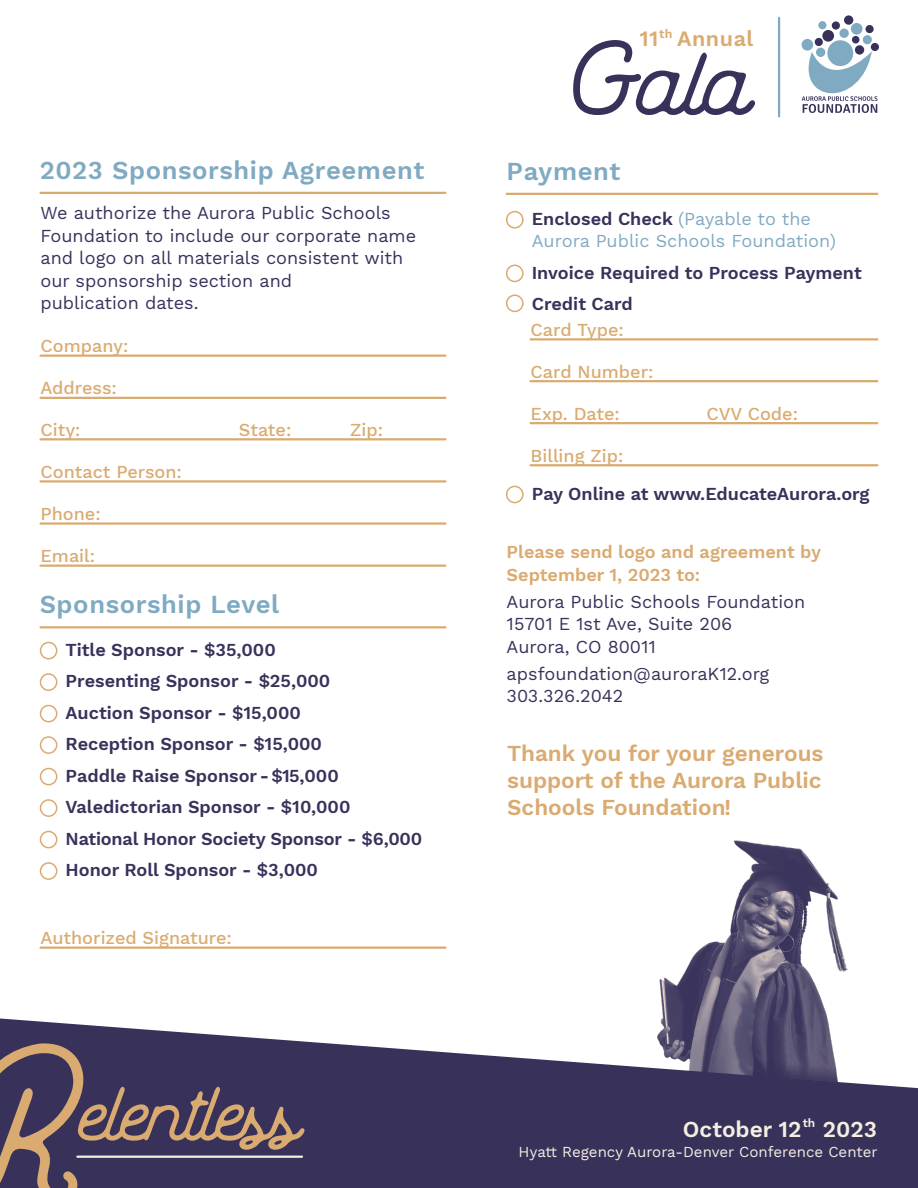
<style>
.page{position:relative;width:918px;height:1188px;background:#fff}
.page>*{position:absolute;margin:0;border:0;box-sizing:border-box;transform-origin:0 0}
.t1{font:600 25.5px "Work Sans";letter-spacing:.025em;color:#80aac2}
.t2{font:600 22.5px/27px "Work Sans";color:#daab71;text-align:justify}
.t3{font:600 22.5px "Work Sans";color:#f6eee2}
.t4{font:600 21.6px "Work Sans";letter-spacing:.025em;color:#daab71}
.t5{font:600 18px/31.5px "Work Sans";color:#38325b}
.t6{font:18px/22.5px "Work Sans";color:#38325b}
.t7{font:500 18px "Work Sans";color:#daab71}
.t8{font:18px/22.5px "Work Sans";color:#80aac2}
.t9{font:600 18px/22.5px "Work Sans";color:#daab71}
.t10{font:15px "Work Sans";color:#f6eee2}
.t11{font:600 12.45px "Work Sans";color:#daab71}
.t12{font:600 12px "Work Sans";color:#f6eee2}
.s1{font-weight:600;color:#38325b}
</style>
<div class="page">
<img style="left:659px;top:840px;width:189px;height:178px">
<svg style="left:0;top:1018px;width:918px;height:170px;fill:#38325b"></svg>
<hr style="left:40px;top:947px;width:406px;height:2px;background:#daab71">
<div style="left:40px;top:642px;width:17px;height:17px;border:2px solid #daab71;border-radius:50%"></div>
<div style="left:40px;top:673px;width:17px;height:18px;border:2px solid #daab71;border-radius:50%"></div>
<div style="left:40px;top:705px;width:17px;height:17px;border:2px solid #daab71;border-radius:50%"></div>
<div style="left:40px;top:736px;width:17px;height:18px;border:2px solid #daab71;border-radius:50%"></div>
<div style="left:40px;top:768px;width:17px;height:17px;border:2px solid #daab71;border-radius:50%"></div>
<div style="left:40px;top:799px;width:17px;height:18px;border:2px solid #daab71;border-radius:50%"></div>
<div style="left:40px;top:831px;width:17px;height:17px;border:2px solid #daab71;border-radius:50%"></div>
<div style="left:40px;top:862px;width:17px;height:18px;border:2px solid #daab71;border-radius:50%"></div>
<hr style="left:40px;top:397px;width:406px;height:2px;background:#daab71">
<hr style="left:40px;top:438px;width:406px;height:2px;background:#daab71">
<hr style="left:40px;top:480px;width:406px;height:3px;background:#daab71">
<hr style="left:40px;top:522px;width:406px;height:3px;background:#daab71">
<hr style="left:40px;top:565px;width:406px;height:2px;background:#daab71">
<hr style="left:40px;top:355px;width:406px;height:2px;background:#daab71">
<hr style="left:531px;top:338px;width:346px;height:3px;background:#daab71">
<hr style="left:531px;top:380px;width:346px;height:2px;background:#daab71">
<hr style="left:531px;top:422px;width:346px;height:2px;background:#daab71">
<hr style="left:531px;top:464px;width:346px;height:2px;background:#daab71">
<div style="left:506px;top:211px;width:18px;height:18px;border:2px solid #daab71;border-radius:50%"></div>
<div style="left:506px;top:265px;width:18px;height:17px;border:2px solid #daab71;border-radius:50%"></div>
<div style="left:506px;top:294px;width:18px;height:18px;border:2px solid #daab71;border-radius:50%"></div>
<div style="left:506px;top:486px;width:18px;height:17px;border:2px solid #daab71;border-radius:50%"></div>
<svg style="left:0;top:1043px;width:305px;height:145px;background:#554860"></svg>
<hr style="left:778px;top:18px;width:2px;height:98px;background:#80aac2">
<div style="left:827px;top:40px;width:26px;height:26px;background:#80aac2;border-radius:50%"></div>
<div style="left:855px;top:45px;width:9px;height:10px;background:#38325b;border-radius:50%"></div>
<div style="left:816px;top:48px;width:9px;height:9px;background:#80aac2;border-radius:50%"></div>
<div style="left:839px;top:29px;width:10px;height:9px;background:#80aac2;border-radius:50%"></div>
<div style="left:844px;top:15px;width:9px;height:10px;background:#38325b;border-radius:50%"></div>
<div style="left:871px;top:43px;width:8px;height:8px;background:#38325b;border-radius:50%"></div>
<div style="left:865px;top:25px;width:9px;height:8px;background:#38325b;border-radius:50%"></div>
<div style="left:832px;top:21px;width:8px;height:9px;background:#38325b;border-radius:50%"></div>
<div style="left:815px;top:38px;width:8px;height:8px;background:#38325b;border-radius:50%"></div>
<div style="left:818px;top:21px;width:8px;height:8px;background:#80aac2;border-radius:50%"></div>
<div style="left:863px;top:35px;width:9px;height:9px;background:#80aac2;border-radius:50%"></div>
<div style="left:802px;top:39px;width:11px;height:12px;background:#80aac2;border-radius:50%"></div>
<div style="left:822px;top:30px;width:12px;height:12px;background:#38325b;border-radius:50%"></div>
<div style="left:851px;top:23px;width:12px;height:12px;background:#80aac2;border-radius:50%"></div>
<div style="left:852px;top:36px;width:7px;height:7px;background:#38325b;border-radius:50%"></div>
<svg style="left:801px;top:51px;width:77px;height:62px"></svg>
<svg style="left:573px;top:40px;width:182px;height:75px"></svg>
<hr style="left:40px;top:192px;width:406px;height:2px;background:#daab71">
<hr style="left:507px;top:193px;width:370px;height:2px;background:#daab71">
<hr style="left:40px;top:626px;width:406px;height:2px;background:#daab71">
<p class="t11" style="left:659px;top:27px;width:15px">th</p>
<p class="t4" style="left:639px;top:26px;width:116px">11 Annual</p>
<h1 class="t1" style="left:40px;top:155px;width:386px">2023 Sponsorship Agreement</h1>
<h1 class="t1" style="left:507px;top:156px;width:115px">Payment</h1>
<p class="t6" style="left:40px;top:203px;width:377px">We authorize the Aurora Public Schools Foundation to include our corporate name and logo on all materials consistent with our sponsorship section and<br>publication dates.</p>
<p class="t7" style="left:40px;top:335px;width:89px">Company:</p>
<p class="t7" style="left:40px;top:377px;width:78px">Address:</p>
<p class="t7" style="left:40px;top:419px;width:42px">City:</p>
<p class="t7" style="left:40px;top:461px;width:143px">Contact Person:</p>
<p class="t7" style="left:40px;top:503px;width:62px">Phone:</p>
<p class="t7" style="left:40px;top:545px;width:56px">Email:</p>
<p class="t7" style="left:239px;top:419px;width:54px">State:</p>
<p class="t7" style="left:350px;top:419px;width:34px">Zip:</p>
<h1 class="t1" style="left:40px;top:590px;width:241px">Sponsorship Level</h1>
<p class="t5" style="left:66px;top:635px;width:358px">Title Sponsor - $35,000<br>Presenting Sponsor - $25,000<br>Auction Sponsor - $15,000<br>Reception Sponsor - $15,000<br>Paddle Raise Sponsor -$15,000<br>Valedictorian Sponsor - $10,000<br>National Honor Society Sponsor - $6,000<br>Honor Roll Sponsor - $3,000</p>
<p class="t7" style="left:40px;top:927px;width:193px">Authorized Signature:</p>
<p class="t8" style="left:532px;top:208px;width:306px"><span class="s1">Enclosed Check</span> (Payable to the<br>Aurora Public Schools Foundation)</p>
<p class="t5" style="left:532px;top:258px;width:331px">Invoice Required to Process Payment<br>Credit Card</p>
<p class="t7" style="left:531px;top:319px;width:95px">Card Type:</p>
<p class="t7" style="left:531px;top:361px;width:124px">Card Number:</p>
<p class="t7" style="left:531px;top:403px;width:91px">Exp. Date:</p>
<p class="t7" style="left:531px;top:445px;width:94px">Billing Zip:</p>
<p class="t7" style="left:706px;top:403px;width:93px">CVV Code:</p>
<p class="t5" style="left:532px;top:479px;width:339px">Pay Online at www.EducateAurora.org</p>
<p class="t9" style="left:507px;top:542px;width:316px">Please send logo and agreement by<br>September 1, 2023 to:</p>
<p class="t6" style="left:507px;top:591px;width:300px">Aurora Public Schools Foundation<br>15701 E 1st Ave, Suite 206<br>Aurora, CO 80011</p>
<p class="t6" style="left:507px;top:663px;width:264px">apsfoundation@auroraK12.org<br>303.326.2042</p>
<p class="t2" style="left:507px;top:741px;width:318px">Thank you for your generous support of the Aurora Public Schools Foundation!</p>
<p class="t12" style="left:803px;top:1116px;width:14px">th</p>
<p class="t10" style="left:519px;top:1143px;width:361px">Hyatt Regency Aurora-Denver Conference Center</p>
<p class="t3" style="left:683px;top:1116px;width:196px">October 12 2023</p>
</div>
